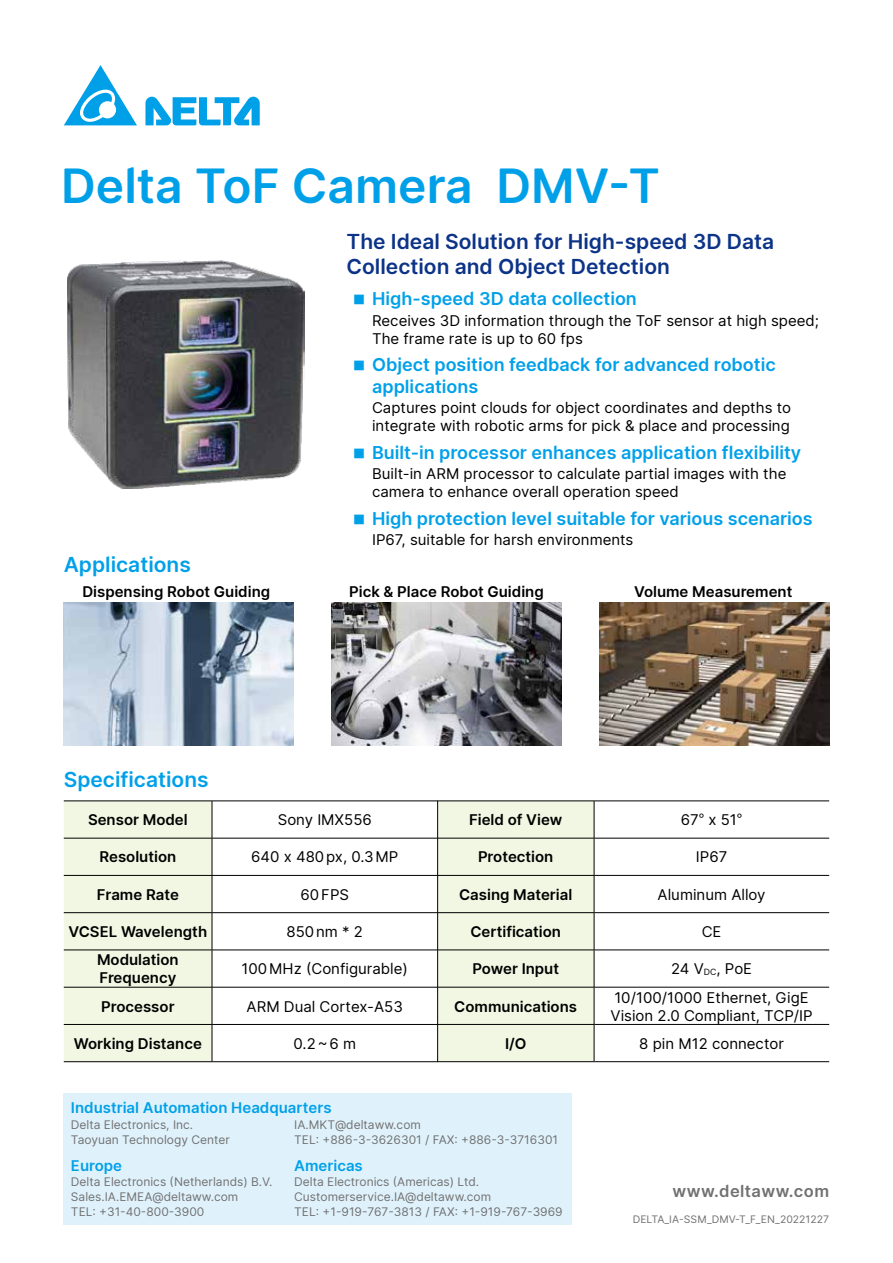
<style>
.page{position:relative;width:893px;height:1263px;background:#fff}
.page>*{position:absolute;margin:0;border:0;box-sizing:border-box;transform-origin:0 0}
.t1{font:600 48px "Delta Sans";color:#00a0e9}
.t2{font:600 21px/25.2px "Delta Sans";color:#0c3388}
.t3{font:600 21px "Delta Sans";color:#00a0e9}
.t4{font:600 18px/21.6px "Delta Sans";color:#00a0e9}
.t5{font:600 16.5px "Delta Sans";letter-spacing:.025em;color:#727171}
.t6{font:15px/18px "Delta Sans";color:#000}
.t7{font:600 15px/18px "Delta Sans";color:#000}
.t8{font:600 15px "Delta Sans";color:#00a0e9}
.t9{font:12px/15px "Delta Sans";color:#727171}
.t10{font:10.5px "Delta Sans";color:#727171}
.s1{font-family:"Noto Sans TC";font-weight:400;font-size:12px}
.s2{font-family:"Noto Sans TC"}
.s3{font-size:8.7px}
</style>
<div class="page">
<div style="left:438px;top:802px;width:156px;height:259px;background:#f2f7e3"></div>
<hr style="left:437px;top:801px;width:157px;height:1px;background:#000">
<hr style="left:594px;top:801px;width:235px;height:1px;background:#000">
<hr style="left:594px;top:801px;width:1px;height:37px;background:#000">
<hr style="left:437px;top:838px;width:157px;height:1px;background:#000">
<hr style="left:594px;top:838px;width:1px;height:37px;background:#000">
<hr style="left:437px;top:875px;width:157px;height:1px;background:#000">
<hr style="left:594px;top:875px;width:1px;height:37px;background:#000">
<hr style="left:437px;top:912px;width:157px;height:1px;background:#000">
<hr style="left:594px;top:913px;width:1px;height:37px;background:#000">
<hr style="left:437px;top:950px;width:157px;height:1px;background:#000">
<hr style="left:594px;top:950px;width:1px;height:37px;background:#000">
<hr style="left:437px;top:987px;width:157px;height:1px;background:#000">
<hr style="left:594px;top:987px;width:1px;height:37px;background:#000">
<hr style="left:437px;top:1024px;width:157px;height:1px;background:#000">
<hr style="left:594px;top:1024px;width:1px;height:37px;background:#000">
<hr style="left:437px;top:1061px;width:157px;height:1px;background:#000">
<hr style="left:594px;top:838px;width:235px;height:1px;background:#000">
<hr style="left:594px;top:875px;width:235px;height:1px;background:#000">
<hr style="left:594px;top:912px;width:235px;height:1px;background:#000">
<hr style="left:594px;top:950px;width:235px;height:1px;background:#000">
<hr style="left:594px;top:987px;width:235px;height:1px;background:#000">
<hr style="left:594px;top:1024px;width:235px;height:1px;background:#000">
<hr style="left:594px;top:1061px;width:235px;height:1px;background:#000">
<svg style="left:145px;top:97px;width:115px;height:28px"></svg>
<svg style="left:64px;top:65px;width:73px;height:60px"></svg>
<img style="left:600px;top:603px;width:229px;height:142px">
<div style="left:64px;top:802px;width:148px;height:259px;background:#f2f7e3"></div>
<hr style="left:437px;top:801px;width:1px;height:37px;background:#000">
<hr style="left:64px;top:838px;width:148px;height:1px;background:#000">
<hr style="left:64px;top:875px;width:148px;height:1px;background:#000">
<hr style="left:212px;top:875px;width:226px;height:1px;background:#000">
<hr style="left:437px;top:875px;width:1px;height:37px;background:#000">
<hr style="left:64px;top:912px;width:148px;height:1px;background:#000">
<hr style="left:64px;top:950px;width:148px;height:1px;background:#000">
<hr style="left:64px;top:987px;width:148px;height:1px;background:#000">
<hr style="left:212px;top:987px;width:226px;height:1px;background:#000">
<hr style="left:437px;top:987px;width:1px;height:37px;background:#000">
<hr style="left:64px;top:1024px;width:148px;height:1px;background:#000">
<hr style="left:212px;top:838px;width:226px;height:1px;background:#000">
<hr style="left:437px;top:838px;width:1px;height:37px;background:#000">
<hr style="left:212px;top:912px;width:226px;height:1px;background:#000">
<hr style="left:437px;top:913px;width:1px;height:37px;background:#000">
<hr style="left:212px;top:950px;width:226px;height:1px;background:#000">
<hr style="left:437px;top:950px;width:1px;height:37px;background:#000">
<hr style="left:212px;top:1024px;width:226px;height:1px;background:#000">
<hr style="left:437px;top:1025px;width:1px;height:36px;background:#000">
<hr style="left:64px;top:801px;width:148px;height:1px;background:#000">
<hr style="left:212px;top:801px;width:226px;height:1px;background:#000">
<hr style="left:212px;top:801px;width:1px;height:37px;background:#000">
<hr style="left:212px;top:838px;width:1px;height:37px;background:#000">
<hr style="left:212px;top:875px;width:1px;height:37px;background:#000">
<hr style="left:212px;top:913px;width:1px;height:37px;background:#000">
<hr style="left:212px;top:950px;width:1px;height:37px;background:#000">
<hr style="left:212px;top:987px;width:1px;height:37px;background:#000">
<hr style="left:212px;top:1025px;width:1px;height:36px;background:#000">
<hr style="left:64px;top:1061px;width:148px;height:1px;background:#000">
<hr style="left:212px;top:1061px;width:226px;height:1px;background:#000">
<img style="left:64px;top:603px;width:229px;height:142px">
<img style="left:332px;top:603px;width:229px;height:142px">
<img style="left:67px;top:260px;width:237px;height:228px">
<div style="left:64px;top:1093px;width:508px;height:132px;background:#dff2fc"></div>
<h1 class="t1" style="left:61px;top:149px;width:600px">Delta ToF Camera DMV-T</h1>
<h2 class="t2" style="left:347px;top:228px;width:429px">The Ideal Solution for High-speed 3D Data<br>Collection and Object Detection</h2>
<p class="t4" style="left:353px;top:287px;width:285px"><span class="s1">■</span> High-speed 3D data collection</p>
<p class="t6" style="left:372px;top:311px;width:448px">Receives 3D information through the ToF sensor at high speed;<br>The frame rate is up to 60 fps</p>
<p class="t4" style="left:372px;top:353px;width:405px;text-indent:-19px"><span class="s1">■</span> Object position feedback for advanced robotic applications</p>
<p class="t6" style="left:372px;top:398px;width:420px">Captures point clouds for object coordinates and depths to integrate with robotic arms for pick &amp; place and processing</p>
<p class="t4" style="left:353px;top:441px;width:449px"><span class="s1">■</span> Built-in processor enhances application flexibility</p>
<p class="t6" style="left:372px;top:464px;width:416px">Built-in ARM processor to calculate partial images with the camera to enhance overall operation speed</p>
<p class="t4" style="left:353px;top:507px;width:461px"><span class="s1">■</span> High protection level suitable for various scenarios</p>
<p class="t6" style="left:372px;top:531px;width:263px">IP67, suitable for harsh environments</p>
<h2 class="t3" style="left:64px;top:548px;width:129px">Applications</h2>
<p class="t7" style="left:82px;top:581px;width:189px">Dispensing Robot Guiding</p>
<p class="t7" style="left:349px;top:581px;width:196px">Pick &amp; Place Robot Guiding</p>
<p class="t7" style="left:634px;top:581px;width:160px">Volume Measurement</p>
<h2 class="t3" style="left:64px;top:763px;width:146px">Specifications</h2>
<p class="t7" style="left:88px;top:810px;width:101px">Sensor Model</p>
<p class="t6" style="left:278px;top:810px;width:96px">Sony IMX556</p>
<p class="t7" style="left:99px;top:847px;width:78px">Resolution</p>
<p class="t6" style="left:251px;top:848px;width:149px">640 x 480 px, 0.3 MP</p>
<p class="t7" style="left:97px;top:885px;width:84px">Frame Rate</p>
<p class="t6" style="left:301px;top:885px;width:50px">60 FPS</p>
<p class="t7" style="left:69px;top:922px;width:140px">VCSEL Wavelength</p>
<p class="t6" style="left:287px;top:922px;width:78px">850 nm * 2</p>
<p class="t7" style="left:97px;top:950px;width:83px">Modulation<br>Frequency</p>
<p class="t6" style="left:242px;top:959px;width:168px">100 MHz (Configurable)</p>
<p class="t7" style="left:101px;top:996px;width:75px">Processor</p>
<p class="t6" style="left:247px;top:997px;width:158px">ARM Dual Cortex-A53</p>
<p class="t7" style="left:74px;top:1034px;width:130px">Working Distance</p>
<p class="t6" style="left:294px;top:1034px;width:64px">0.2 ~ 6 m</p>
<p class="t7" style="left:469px;top:810px;width:95px">Field of View</p>
<p class="t6" style="left:681px;top:810px;width:63px">67<span class="s2">°</span> x 51<span class="s2">°</span></p>
<p class="t7" style="left:478px;top:847px;width:77px">Protection</p>
<p class="t6" style="left:696px;top:848px;width:33px">IP67</p>
<p class="t7" style="left:459px;top:885px;width:115px">Casing Material</p>
<p class="t6" style="left:658px;top:885px;width:110px">Aluminum Alloy</p>
<p class="t7" style="left:470px;top:922px;width:92px">Certification</p>
<p class="t6" style="left:702px;top:922px;width:21px">CE</p>
<p class="t7" style="left:472px;top:959px;width:88px">Power Input</p>
<p class="t6" style="left:671px;top:959px;width:83px">24 V<span class="s3">DC</span>, PoE</p>
<p class="t7" style="left:454px;top:996px;width:124px">Communications</p>
<p class="t6" style="left:610px;top:988px;width:204px">10/100/1000 Ethernet, GigE<br>Vision 2.0 Compliant, TCP/IP</p>
<p class="t7" style="left:505px;top:1034px;width:23px">I/O</p>
<p class="t6" style="left:639px;top:1034px;width:146px">8 pin M12 connector</p>
<p class="t8" style="left:71px;top:1096px;width:262px">Industrial Automation Headquarters</p>
<p class="t9" style="left:71px;top:1116px;width:160px">Delta Electronics, Inc.<br>Taoyuan Technology Center</p>
<p class="t9" style="left:294px;top:1117px;width:265px">IA.MKT@deltaww.com<br>TEL: +886-3-3626301 / FAX: +886-3-3716301</p>
<p class="t8" style="left:71px;top:1154px;width:53px">Europe</p>
<p class="t9" style="left:71px;top:1174px;width:203px">Delta Electronics (Netherlands) B.V.<br>Sales.IA.EMEA@deltaww.com<br>TEL: +31-40-800-3900</p>
<p class="t8" style="left:294px;top:1154px;width:70px">Americas</p>
<p class="t9" style="left:294px;top:1174px;width:270px">Delta Electronics (Americas) Ltd.<br>Customerservice.IA@deltaww.com<br>TEL: +1-919-767-3813 / FAX: +1-919-767-3969</p>
<p class="t5" style="left:673px;top:1179px;width:158px">www.deltaww.com</p>
<p class="t10" style="left:633px;top:1212px;width:198px">DELTA_IA-SSM_DMV-T_F_EN_20221227</p>
</div>
